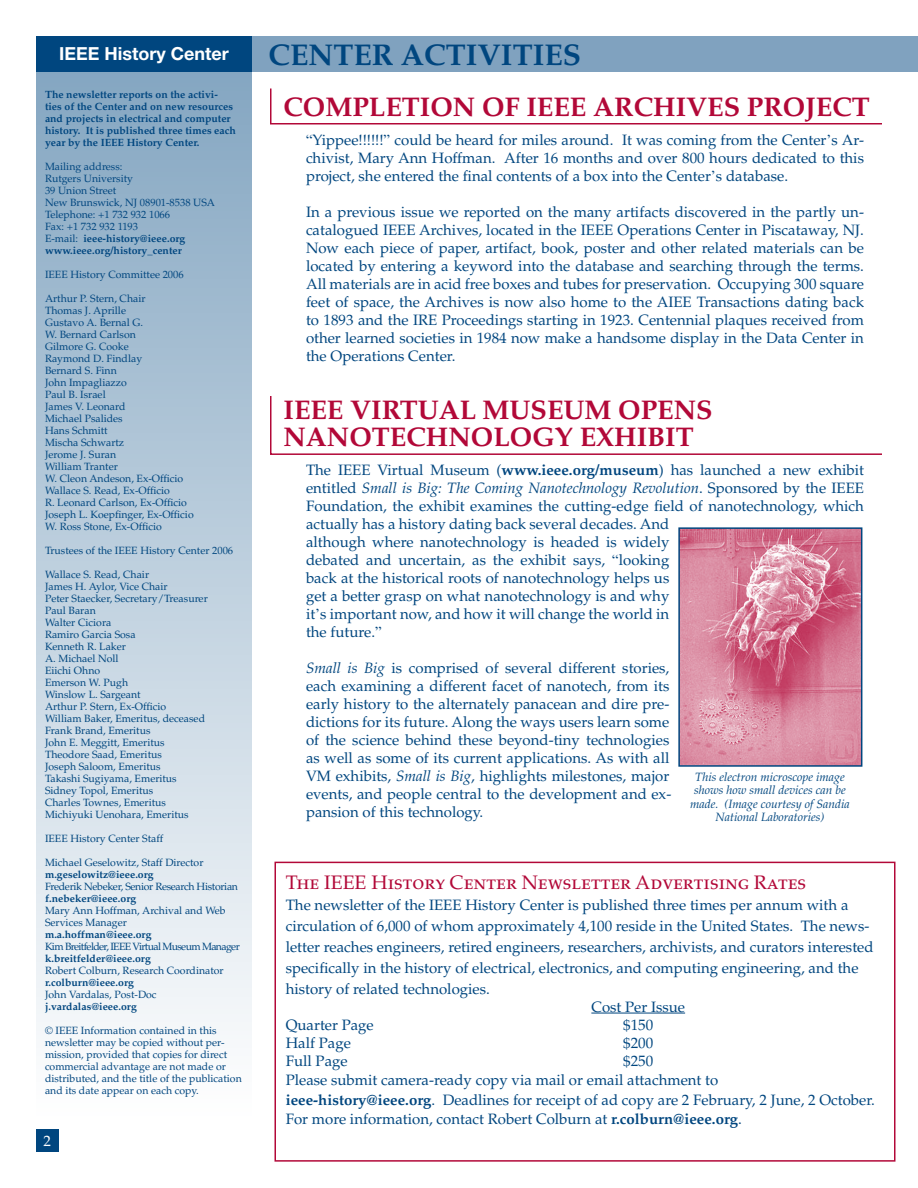
<style>
.page{position:relative;width:918px;height:1188px;background:#fff}
.page>*{position:absolute;margin:0;border:0;box-sizing:border-box;transform-origin:0 0}
.t1{font:700 30px "Palatino LT Std";color:#00467f}
.t2{font:700 27px "Palatino LT Std";color:#b20838}
.t3{font:19.5px "Palatino LT Std";color:#b20838}
.t4{font:700 18px "Helvetica Neue LT Std";color:#fff}
.t5{font:15px/18px "Palatino LT Std";color:#00467f}
.t6{font:italic 12px/13.5px "Palatino LT Std";color:#00467f;text-align:center}
.t7{font:10.5px/12px "Palatino LT Std";color:#00467f}
.t8{font:700 10.5px/12px "Palatino LT Std";color:#00467f}
.t9{font:10.5px "Palatino LT Std";letter-spacing:-.03em;color:#00467f}
.t10{font:10.5px "Palatino LT Std";letter-spacing:-.06em;color:#00467f}
.s1{font-weight:700}
.s2{font-family:"Times"}
.s3{font-style:italic}
</style>
<div class="page">
<div style="left:36px;top:36px;width:216px;height:1088px;background:linear-gradient(to bottom,#80a3bf,#fff)"></div>
<div style="left:36px;top:36px;width:882px;height:36px;background:#80a2bf"></div>
<div style="left:36px;top:36px;width:216px;height:36px;background:#00467f"></div>
<div style="left:36px;top:1130px;width:22px;height:22px;background:#00467f"></div>
<div style="left:274px;top:862px;width:622px;height:300px;border:2px solid #b20838"></div>
<hr style="left:591px;top:1013px;width:94px;height:1px;background:#00467f">
<svg style="left:270px;top:88px;width:612px;height:37px"></svg>
<svg style="left:270px;top:396px;width:612px;height:59px"></svg>
<img style="left:681px;top:530px;width:178px;height:234px">
<div style="left:678px;top:527px;width:184px;height:240px;border:2px solid #00467f"></div>
<p class="t4" style="left:59px;top:43px;width:171px">IEEE History Center</p>
<h1 class="t1" style="left:268px;top:37px;width:314px">CENTER ACTIVITIES</h1>
<p class="t8" style="left:45px;top:88px;width:192px">The newsletter reports on the activi&shy;ties of the Center and on new resources and projects in electrical and computer history. It is published three times each year by the IEEE History Center.</p>
<p class="t7" style="left:45px;top:160px;width:172px">Mailing address:<br>Rutgers University<br>39 Union Street<br>New Brunswick, NJ 08901-8538 USA<br>Telephone: +1 732 932 1066<br>Fax: +1 732 932 1193<br>E-mail: <span class="s1">ieee-history@ieee.org www.ieee.org/history_center</span></p>
<p class="t7" style="left:45px;top:268px;width:140px">IEEE History Committee 2006</p>
<p class="t7" style="left:45px;top:292px;width:150px">Arthur P. Stern, Chair<br>Thomas J. Aprille<br>Gustavo A. Bernal G.<br>W. Bernard Carlson<br>Gilmore G. Cooke<br>Raymond D. Findlay<br>Bernard S. Finn<br>John Impagliazzo<br>Paul B. Israel<br>James V. Leonard<br>Michael Psalides<br>Hans Schmitt<br>Mischa Schwartz<br>Jerome J. Suran<br>William Tranter<br>W. Cleon Andeson, Ex-Officio<br>Wallace S. Read, Ex-Officio<br>R. Leonard Carlson, Ex-Officio<br>Joseph L. Koepfinger, Ex-Officio<br>W. Ross Stone, Ex-Officio</p>
<p class="t7" style="left:45px;top:544px;width:190px">Trustees of the IEEE History Center 2006</p>
<p class="t7" style="left:45px;top:568px;width:164px">Wallace S. Read, Chair<br>James H. Aylor, Vice Chair<br>Peter Staecker, Secretary/Treasurer<br>Paul Baran<br>Walter Ciciora<br>Ramiro Garcia Sosa<br>Kenneth R. Laker<br>A. Michael Noll<br>Eiichi Ohno<br>Emerson W. Pugh<br>Winslow L. Sargeant<br>Arthur P. Stern, Ex-Officio<br>William Baker, Emeritus, deceased<br>Frank Brand, Emeritus<br>John E. Meggitt, Emeritus<br>Theodore Saad, Emeritus<br>Joseph Saloom, Emeritus<br>Takashi Sugiyama, Emeritus<br>Sidney Topol, Emeritus<br>Charles Townes, Emeritus<br>Michiyuki Uenohara, Emeritus</p>
<p class="t7" style="left:45px;top:832px;width:120px">IEEE History Center Staff</p>
<p class="t7" style="left:45px;top:856px;width:160px">Michael Geselowitz, Staff Director</p>
<p class="t8" style="left:45px;top:868px;width:110px">m.geselowitz@ieee.org</p>
<p class="t9" style="left:45px;top:880px;width:195px">Frederik Nebeker, Senior Research Historian</p>
<p class="t8" style="left:45px;top:892px;width:93px">f.nebeker@ieee.org</p>
<p class="t7" style="left:45px;top:904px;width:182px">Mary Ann Hoffman, Archival and Web<br>Services Manager</p>
<p class="t8" style="left:45px;top:928px;width:108px">m.a.hoffman@ieee.org</p>
<p class="t10" style="left:45px;top:940px;width:196px">Kim Breitfelder, IEEE Virtual Museum Manager</p>
<p class="t8" style="left:45px;top:952px;width:107px">k.breitfelder@ieee.org</p>
<p class="t7" style="left:45px;top:964px;width:180px">Robert Colburn, Research Coordinator</p>
<p class="t8" style="left:45px;top:976px;width:90px">r.colburn@ieee.org</p>
<p class="t7" style="left:45px;top:988px;width:113px">John Vardalas, Post-Doc</p>
<p class="t8" style="left:45px;top:1000px;width:93px">j.vardalas@ieee.org</p>
<p class="t7" style="left:45px;top:1024px;width:198px">© IEEE Information contained in this newsletter may be copied without per&shy;mission, provided that copies for direct commercial advantage are not made or distributed, and the title of the publication and its date appear on each copy.</p>
<h2 class="t2" style="left:284px;top:91px;width:369px">Completion of IEEE Archives</h2>
<h2 class="t2" style="left:747px;top:91px;width:124px">Project</h2>
<p class="t5" style="left:306px;top:131px;width:560px;text-align:justify"><span class="s2">“</span>Yippee!!!!!!<span class="s2">”</span> could be heard for miles around. It was coming from the Center<span class="s2">’</span>s Ar&shy;chivist, Mary Ann Hoffman. After 16 months and over 800 hours dedicated to this project, she entered the final contents of a box into the Center<span class="s2">’</span>s database.</p>
<p class="t5" style="left:306px;top:203px;width:560px;text-align:justify">In a previous issue we reported on the many artifacts discovered in the partly un&shy;catalogued IEEE Archives, located in the IEEE Operations Center in Piscataway, NJ.<br>Now each piece of paper, artifact, book, poster and other related materials can be located by entering a keyword into the database and searching through the terms.<br>All materials are in acid free boxes and tubes for preservation. Occupying 300 square feet of space, the Archives is now also home to the AIEE Transactions dating back to 1893 and the IRE Proceedings starting in 1923. Centennial plaques received from other learned societies in 1984 now make a handsome display in the Data Center in the Operations Center.</p>
<h2 class="t2" style="left:284px;top:394px;width:248px">IEEE Virtual Museum</h2>
<h2 class="t2" style="left:618px;top:394px;width:58px">Opens</h2>
<h2 class="t2" style="left:284px;top:421px;width:128px">Nanotechn</h2>
<h2 class="t2" style="left:471px;top:421px;width:224px">ology Exhibit</h2>
<p class="t5" style="left:306px;top:461px;width:560px">The IEEE Virtual Museum (<span class="s1">www.ieee.org/museum</span>) has launched a new exhibit entitled <span class="s3">Small is Big: The Coming Nanotechnology Revolution</span>. Sponsored by the IEEE Foundation, the exhibit examines the cutting-edge field of nanotechnology, which actually has a history dating back several decades. And<br>although where nanotechnology is headed is widely<br>debated and uncertain, as the exhibit says, <span class="s2">“</span>looking<br>back at the historical roots of nanotechnology helps us<br>get a better grasp on what nanotechnology is and why<br>it<span class="s2">’</span>s important now, and how it will change the world in<br>the future.<span class="s2">”</span></p>
<p class="t5" style="left:306px;top:659px;width:367px"><span class="s3">Small is Big</span> is comprised of several different stories, each examining a different facet of nanotech, from its early history to the alternately panacean and dire pre&shy;dictions for its future. Along the ways users learn some of the science behind these beyond-tiny technologies as well as some of its current applications. As with all VM exhibits, <span class="s3">Small is Big</span>, highlights milestones, major events, and people central to the development and ex&shy;pansion of this technology.</p>
<p class="t6" style="left:690px;top:770px;width:161px">This electron microscope image shows how small devices can be made. (Image courtesy of Sandia<br>National Laboratories)</p>
<h3 class="t3" style="left:286px;top:870px;width:522px">The IEEE History Center Newsletter Advertising Rates</h3>
<p class="t5" style="left:286px;top:894px;width:589px;line-height:21px">The newsletter of the IEEE History Center is published three times per annum with a circulation of 6,000 of whom approximately 4,100 reside in the United States. The news&shy;letter reaches engineers, retired engineers, researchers, archivists, and curators interested specifically in the history of electrical, electronics, and computing engineering, and the history of related technologies.</p>
<p class="t5" style="left:591px;top:998px;width:95px">Cost Per Issue</p>
<p class="t5" style="left:286px;top:1016px;width:90px">Quarter Page</p>
<p class="t5" style="left:623px;top:1016px;width:31px">$150</p>
<p class="t5" style="left:286px;top:1034px;width:67px">Half Page</p>
<p class="t5" style="left:623px;top:1034px;width:31px">$200</p>
<p class="t5" style="left:286px;top:1052px;width:63px">Full Page</p>
<p class="t5" style="left:286px;top:1051px;width:591px;line-height:19.5px;text-indent:338px">$250<br>Please submit camera-ready copy via mail or email attachment to<br><span class="s1">ieee-history@ieee.org</span>. Deadlines for receipt of ad copy are 2 February, 2 June, 2 October.<br>For more information, contact Robert Colburn at <span class="s1">r.colburn@ieee.org</span>.</p>
</div>
